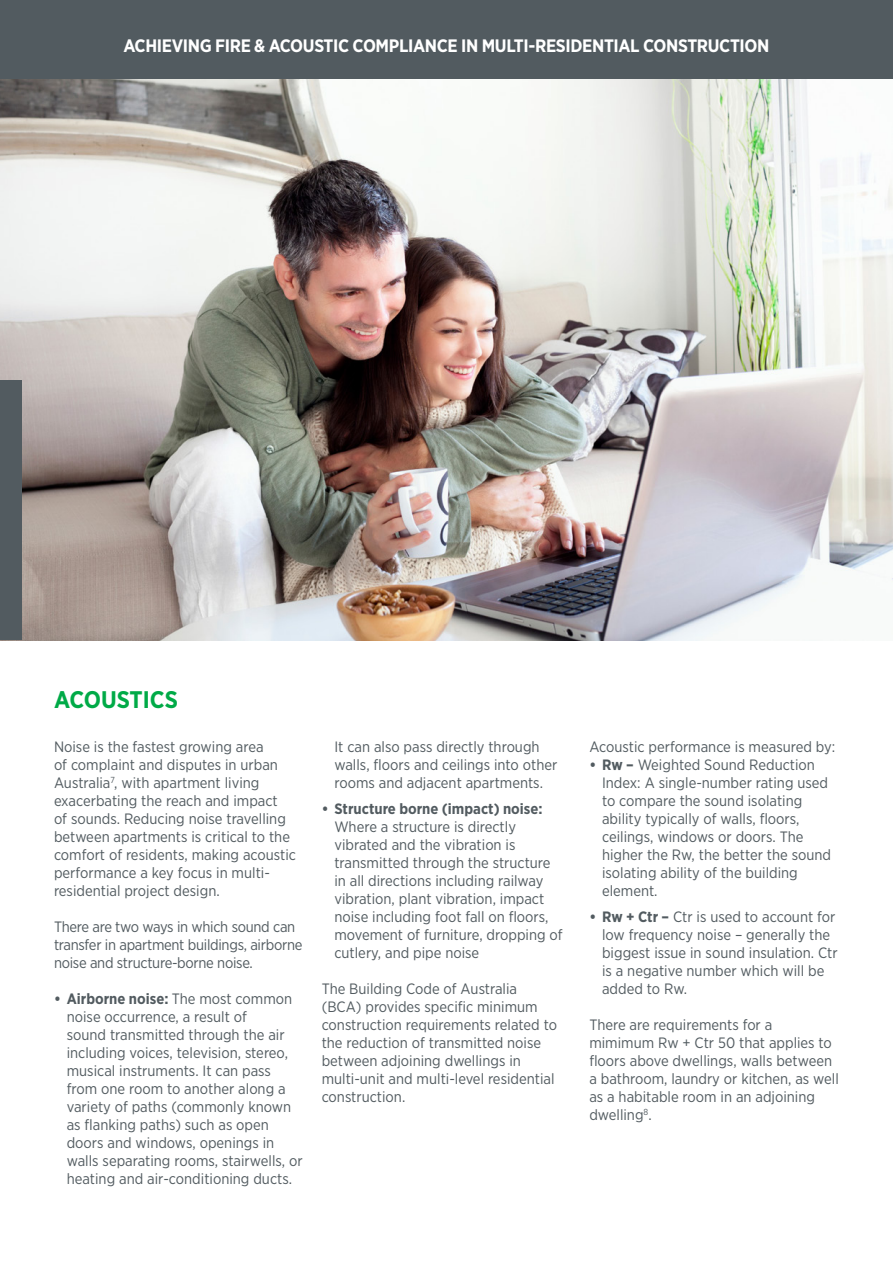
<style>
.page{position:relative;width:893px;height:1263px;background:#fff}
.page>*{position:absolute;margin:0;border:0;box-sizing:border-box;transform-origin:0 0}
.t1{font:700 24px "Gotham Narrow";color:#00aa47}
.t2{font:700 18px "Gotham Narrow";letter-spacing:-.02em;color:#fff}
.t3{font:15px/18px "Gotham Narrow";color:#525b60}
.t4{font:15px/18px "Gotham Narrow";letter-spacing:-.02em;color:#525b60}
.t5{font:700 15px "Gotham Narrow";color:#525b60}
.s1{font-weight:700}
</style>
<div class="page">
<img style="left:0;top:79px;width:893px;height:561px">
<div style="left:0;top:0;width:893px;height:79px;background:#525b60"></div>
<div style="left:0;top:381px;width:21px;height:259px;background:#525b60"></div>
<p class="t2" style="left:123px;top:34px;width:647px">ACHIEVING FIRE &amp; ACOUSTIC COMPLIANCE IN MULTI-RESIDENTIAL CONSTRUCTION</p>
<h1 class="t1" style="left:54px;top:684px;width:125px">ACOUSTICS</h1>
<p class="t3" style="left:54px;top:737px;width:244px">Noise is the fastest growing area<br>of complaint and disputes in urban Australia<sup>7</sup>, with apartment living exacerbating the reach and impact<br>of sounds. Reducing noise travelling between apartments is critical to the comfort of residents, making acoustic performance a key focus in multi&shy;residential project design.</p>
<p class="t4" style="left:54px;top:917px;width:250px">There are two ways in which sound can transfer in apartment buildings, airborne noise and structure-borne noise.</p>
<p class="t3" style="left:67px;top:989px;width:237px;text-indent:-13px"><span class="s1">• Airborne noise:</span> The most common noise occurrence, a result of<br>sound transmitted through the air including voices, television, stereo, musical instruments. It can pass from one room to another along a variety of paths (commonly known as flanking paths) such as open doors and windows, openings in walls separating rooms, stairwells, or heating and air-conditioning ducts.</p>
<p class="t3" style="left:334px;top:737px;width:224px">It can also pass directly through walls, floors and ceilings into other rooms and adjacent apartments.</p>
<p class="t5" style="left:322px;top:799px;width:222px">• Structure borne (impact) noise:</p>
<p class="t3" style="left:334px;top:818px;width:230px">Where a structure is directly vibrated and the vibration is transmitted through the structure in all directions including railway vibration, plant vibration, impact noise including foot fall on floors, movement of furniture, dropping of cutlery, and pipe noise</p>
<p class="t3" style="left:322px;top:980px;width:237px">The Building Code of Australia (BCA) provides specific minimum construction requirements related to the reduction of transmitted noise between adjoining dwellings in multi-unit and multi-level residential construction.</p>
<p class="t3" style="left:589px;top:737px;width:247px">Acoustic performance is measured by:</p>
<p class="t3" style="left:602px;top:755px;width:231px;text-indent:-13px"><span class="s1">• Rw –</span> Weighted Sound Reduction<br>Index: A single-number rating used to compare the sound isolating ability typically of walls, floors, ceilings, windows or doors. The higher the Rw, the better the sound isolating ability of the building element.</p>
<p class="t3" style="left:602px;top:908px;width:237px;text-indent:-13px"><span class="s1">• Rw + Ctr –</span> Ctr is used to account for low frequency noise – generally the biggest issue in sound insulation. Ctr is a negative number which will be added to Rw.</p>
<p class="t3" style="left:589px;top:1016px;width:251px">There are requirements for a mimimum Rw + Ctr 50 that applies to floors above dwellings, walls between a bathroom, laundry or kitchen, as well as a habitable room in an adjoining dwelling<sup>8</sup>.</p>
</div>
